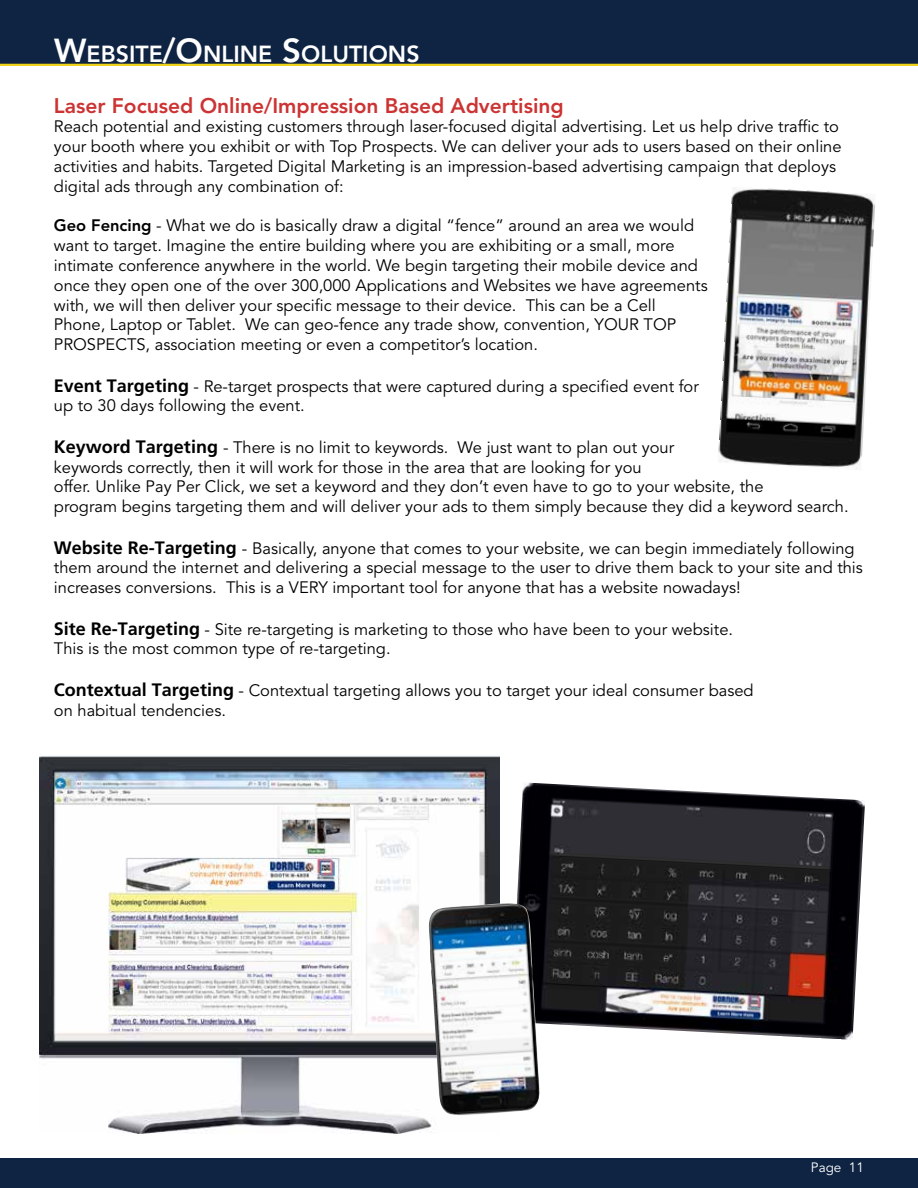
<style>
.page{position:relative;width:918px;height:1188px;background:#fff}
.page>*{position:absolute;margin:0;border:0;box-sizing:border-box;transform-origin:0 0}
.t1{font:800 23.1px "Avenir LT Std";color:#fff}
.t2{font:800 21px "Avenir LT Std";color:#c33}
.t3{font:16.5px/19.8px "Avenir LT Std";color:#000}
.t4{font:13.5px "Avenir LT Std";color:#fff}
.s1{font-size:33px}
.s2{font-weight:800}
.s3{font-family:"Frutiger LT Std";font-weight:700;font-size:18px}
</style>
<div class="page">
<div style="left:0;top:0;width:918px;height:66px;background:#0f2443"></div>
<div style="left:0;top:1158px;width:918px;height:30px;background:#0f2443"></div>
<img style="left:39px;top:756px;width:461px;height:378px">
<img style="left:718px;top:188px;width:157px;height:281px">
<img style="left:517px;top:782px;width:348px;height:258px">
<img style="left:429px;top:903px;width:111px;height:212px">
<h1 class="t1" style="left:54px;top:40px;width:367px"><span class="s1">W</span>EBSITE<span class="s1">/O</span>NLINE <span class="s1">S</span>OLUTIONS</h1>
<p class="t2" style="left:54px;top:93px;width:511px">Laser Focused Online/Impression Based Advertising</p>
<p class="t3" style="left:54px;top:117px;width:789px">Reach potential and existing customers through laser-focused digital advertising. Let us help drive traffic to your booth where you exhibit or with Top Prospects. We can deliver your ads to users based on their online activities and habits. Targeted Digital Marketing is an impression-based advertising campaign that deploys digital ads through any combination of:</p>
<p class="t3" style="left:54px;top:216px;width:655px"><span class="s2">Geo Fencing</span> - What we do is basically draw a digital “fence” around an area we would want to target. Imagine the entire building where you are exhibiting or a small, more intimate conference anywhere in the world. We begin targeting their mobile device and once they open one of the over 300,000 Applications and Websites we have agreements with, we will then deliver your specific message to their device. This can be a Cell Phone, Laptop or Tablet. We can geo-fence any trade show, convention, YOUR TOP PROSPECTS, association meeting or even a competitor’s location.</p>
<p class="t3" style="left:54px;top:376px;width:646px"><span class="s3">Event Targeting</span> - Re-target prospects that were captured during a specified event for up to 30 days following the event.</p>
<p class="t3" style="left:54px;top:438px;width:796px"><span class="s3">Keyword Targeting</span> - There is no limit to keywords. We just want to plan out your<br>keywords correctly, then it will work for those in the area that are looking for you<br>offer. Unlike Pay Per Click, we set a keyword and they don’t even have to go to your website, the<br>program begins targeting them and will deliver your ads to them simply because they did a keyword search.</p>
<p class="t3" style="left:54px;top:538px;width:811px"><span class="s3">Website Re-Targeting</span> - Basically, anyone that comes to your website, we can begin immediately following them around the internet and delivering a special message to the user to drive them back to your site and this increases conversions. This is a VERY important tool for anyone that has a website nowadays!</p>
<p class="t3" style="left:54px;top:619px;width:681px"><span class="s3">Site Re-Targeting</span> - Site re-targeting is marketing to those who have been to your website.<br>This is the most common type of re-targeting.</p>
<p class="t3" style="left:54px;top:681px;width:701px"><span class="s3">Contextual Targeting</span> - Contextual targeting allows you to target your ideal consumer based on habitual tendencies.</p>
<p class="t4" style="left:811px;top:1160px;width:55px">Page 11</p>
</div>
